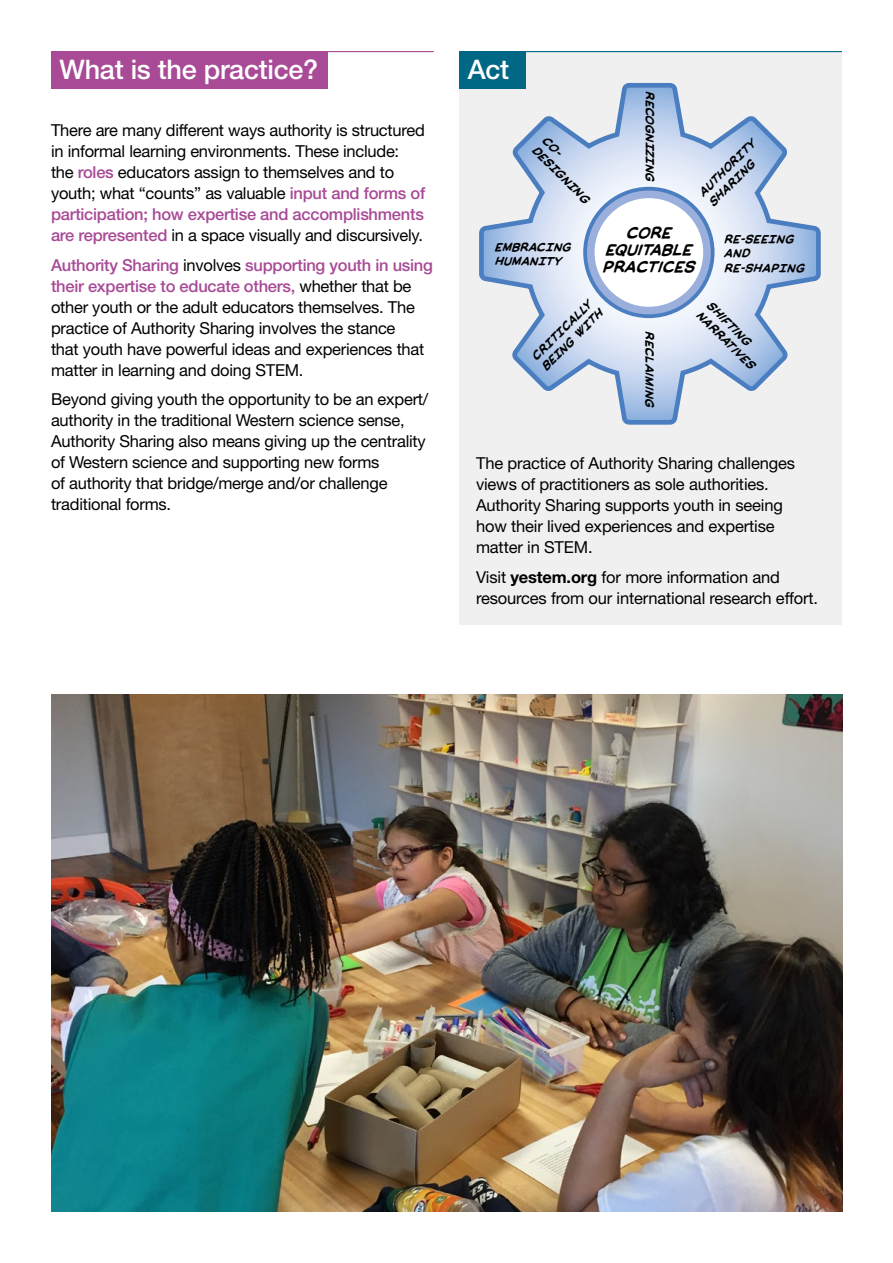
<style>
.page{position:relative;width:893px;height:1263px;background:#fff}
.page>*{position:absolute;margin:0;border:0;box-sizing:border-box;transform-origin:0 0}
.t1{font:500 27px "Helvetica Neue LT Std";letter-spacing:-.01em;color:#fff}
.t2{font:700 17.25px/17.2px "Manly Men BB";letter-spacing:-.02em;color:#000;text-align:center}
.t3{font:16.5px/21px "Helvetica Neue LT Std";letter-spacing:-.015em;color:#000}
.t4{font:700 12.75px/14.1px "Manly Men BB";color:#000}
.s1{font-weight:500;color:#a84a96}
.s2{font-weight:700}
</style>
<div class="page">
<div style="left:51px;top:51px;width:276px;height:38px;background:#a84a96"></div>
<hr style="left:51px;top:51px;width:383px;height:1px;background:#a84a96">
<img style="left:51px;top:694px;width:791px;height:518px">
<div style="left:459px;top:52px;width:383px;height:573px;background:#f0f0f0"></div>
<svg style="left:479px;top:83px;width:342px;height:342px"></svg>
<svg style="left:583px;top:187px;width:131px;height:131px"></svg>
<div style="left:587px;top:191px;width:124px;height:123px;background:#9aafdb;border-radius:50%"></div>
<div style="left:595px;top:198px;width:108px;height:109px;background:#fff;border-radius:50%"></div>
<div style="left:459px;top:51px;width:67px;height:38px;background:#006885"></div>
<hr style="left:459px;top:51px;width:383px;height:1px;background:#006885">
<p class="t1" style="left:60px;top:54px;width:260px">What is the practice?</p>
<p class="t3" style="left:51px;top:120px;width:376px">There are many different ways authority is structured in informal learning environments. These include: the <span class="s1">roles</span> educators assign to themselves and to youth; what “counts” as valuable <span class="s1">input and forms of participation; how expertise and accomplishments are represented</span> in a space visually and discursively.</p>
<p class="t3" style="left:51px;top:254px;width:383px"><span class="s1">Authority Sharing</span> involves <span class="s1">supporting youth in using their expertise to educate others,</span> whether that be other youth or the adult educators themselves. The practice of Authority Sharing involves the stance<br>that youth have powerful ideas and experiences that matter in learning and doing STEM.</p>
<p class="t3" style="left:51px;top:389px;width:379px">Beyond giving youth the opportunity to be an expert/ authority in the traditional Western science sense, Authority Sharing also means giving up the centrality of Western science and supporting new forms<br>of authority that bridge/merge and/or challenge traditional forms.</p>
<p class="t1" style="left:468px;top:54px;width:43px">Act</p>
<p class="t4" style="left:549px;top:133px;width:77px;rotate:45deg">CO-<br>DESIGNING</p>
<p class="t4" style="left:495px;top:240px;width:78px">EMBRACING<br>HUMANITY</p>
<p class="t4" style="left:657px;top:91px;width:92px;rotate:90deg">RECOGNIZING</p>
<p class="t4" style="left:696px;top:189px;width:77px;rotate:-45deg">AUTHORITY<br>SHARING</p>
<p class="t2" style="left:603px;top:224px;width:94px">CORE<br>EQUITABLE<br>PRACTICES</p>
<p class="t4" style="left:724px;top:232px;width:82px">RE-SEEING<br>AND<br>RE-SHAPING</p>
<p class="t4" style="left:529px;top:354px;width:83px;rotate:-45deg">CRITICALLY<br>BEING WITH</p>
<p class="t4" style="left:714px;top:298px;width:79px;rotate:45deg">SHIFTING<br>NARRATIVES</p>
<p class="t4" style="left:657px;top:331px;width:78px;rotate:90deg">RECLAIMING</p>
<p class="t3" style="left:476px;top:452px;width:320px">The practice of Authority Sharing challenges views of practitioners as sole authorities.<br>Authority Sharing supports youth in seeing how their lived experiences and expertise matter in STEM.</p>
<p class="t3" style="left:476px;top:566px;width:343px">Visit <span class="s2">yestem.org</span> for more information and resources from our international research effort.</p>
</div>
